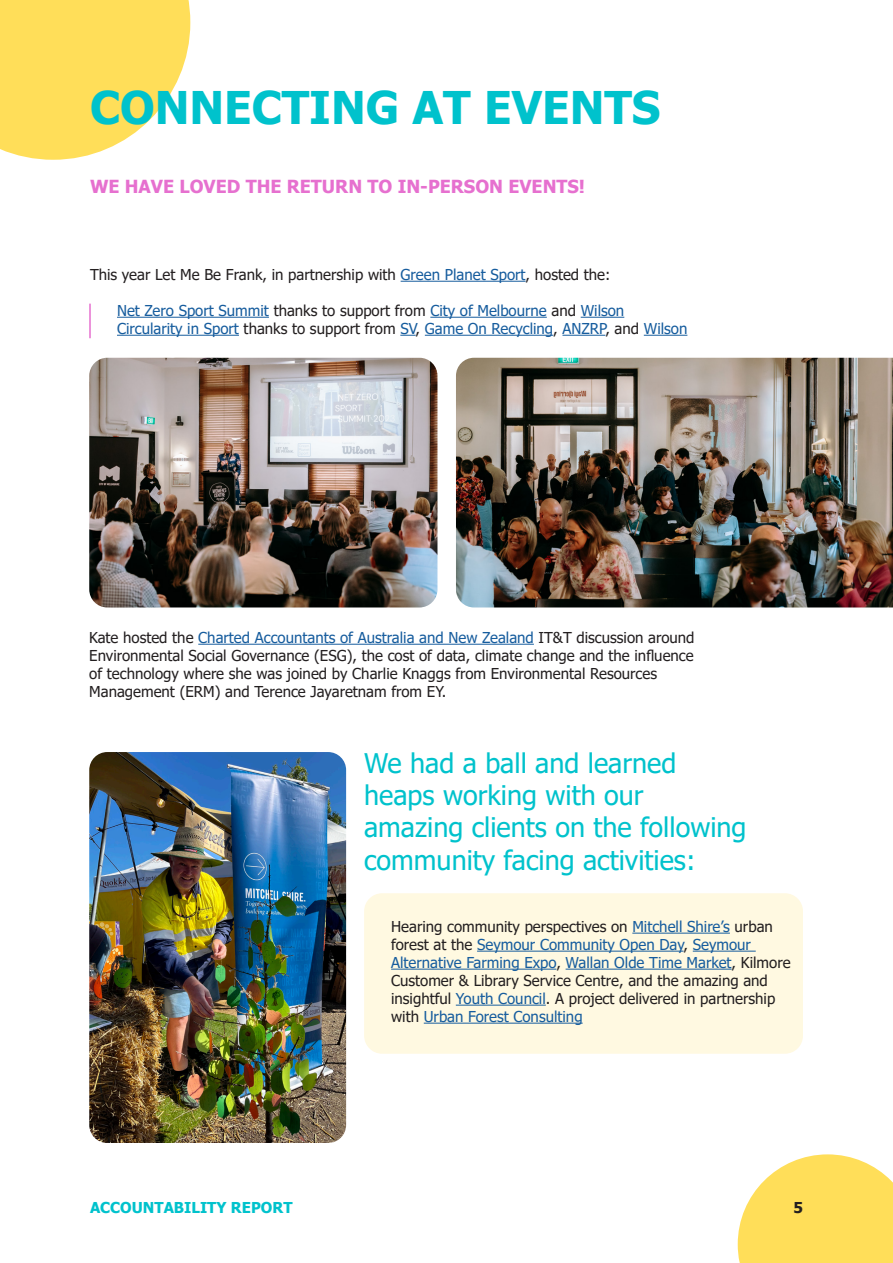
<style>
.page{position:relative;width:893px;height:1263px;background:#fff}
.page>*{position:absolute;margin:0;border:0;box-sizing:border-box;transform-origin:0 0}
.t1{font:700 45px "Tahoma";color:#00c2cc}
.t2{font:27px/32.4px "Tahoma";color:#00c2cc}
.Highlight_text{font:700 18px "Tahoma";color:#e670cf}
.Body_copy{font:15px/18px "Tahoma";color:#231f20}
.Body_copy-2{font:15px "Tahoma";color:#175d9e}
.t3{font:700 15px "Tahoma";color:#00c2cc}
.t4{font:700 15px "Tahoma";color:#231f20}
.s1{color:#175d9e}
.s2{color:#231f20}
</style>
<div class="page">
<svg style="left:738px;top:1154px;width:155px;height:109px;background:#ffe270"></svg>
<svg style="left:0;top:0;width:190px;height:160px;background:#ffe270"></svg>
<hr style="left:401px;top:281px;width:125px;height:1px;background:#175d9e">
<hr style="left:117px;top:317px;width:152px;height:1px;background:#175d9e">
<hr style="left:430px;top:317px;width:117px;height:1px;background:#175d9e">
<hr style="left:581px;top:317px;width:43px;height:1px;background:#175d9e">
<hr style="left:117px;top:335px;width:122px;height:1px;background:#175d9e">
<svg style="left:400px;top:335px;width:16px;height:1px"></svg>
<hr style="left:425px;top:335px;width:128px;height:1px;background:#175d9e">
<hr style="left:562px;top:335px;width:43px;height:1px;background:#175d9e">
<hr style="left:644px;top:335px;width:43px;height:1px;background:#175d9e">
<hr style="left:89px;top:304px;width:2px;height:34px;background:#e670cf">
<img style="left:89px;top:358px;width:348px;height:249px">
<img style="left:456px;top:358px;width:437px;height:249px">
<img style="left:89px;top:752px;width:257px;height:391px">
<div style="left:364px;top:893px;width:439px;height:161px;background:#fff9e1;border-radius:18px"></div>
<hr style="left:632px;top:933px;width:98px;height:1px;background:#175d9e">
<hr style="left:477px;top:951px;width:206px;height:1px;background:#175d9e">
<hr style="left:693px;top:951px;width:63px;height:1px;background:#175d9e">
<hr style="left:391px;top:969px;width:165px;height:1px;background:#175d9e">
<hr style="left:566px;top:969px;width:166px;height:1px;background:#175d9e">
<hr style="left:456px;top:1005px;width:90px;height:1px;background:#175d9e">
<hr style="left:424px;top:1023px;width:159px;height:1px;background:#175d9e">
<hr style="left:198px;top:644px;width:336px;height:1px;background:#175d9e">
<h1 class="t1" style="left:90px;top:76px;width:572px">CONNECTING AT EVENTS</h1>
<p class="Highlight_text" style="left:90px;top:174px;width:497px">WE HAVE LOVED THE RETURN TO IN-PERSON EVENTS!</p>
<p class="Body_copy" style="left:90px;top:266px;width:522px">This year Let Me Be Frank, in partnership with <span class="s1">Green Planet Sport</span>, hosted the:</p>
<p class="Body_copy-2" style="left:117px;top:300px;width:509px">Net Zero Sport Summit <span class="s2">thanks to support from</span> City of Melbourne <span class="s2">and</span> Wilson</p>
<p class="Body_copy-2" style="left:117px;top:318px;width:572px">Circularity in Sport <span class="s2">thanks to support from</span> SV<span class="s2">,</span> Game On Recycling<span class="s2">,</span> ANZRP<span class="s2">, and</span> Wilson</p>
<p class="Body_copy" style="left:89px;top:629px;width:607px">Kate hosted the <span class="s1">Charted Accountants of Australia and New Zealand</span> IT&amp;T discussion around Environmental Social Governance (ESG), the cost of data, climate change and the influence of technology where she was joined by Charlie Knaggs from Environmental Resources Management (ERM) and Terence Jayaretnam from EY.</p>
<h2 class="t2" style="left:364px;top:748px;width:384px">We had a ball and learned heaps working with our amazing clients on the following community facing activities:</h2>
<h2 class="Body_copy" style="left:391px;top:918px;width:401px">Hearing community perspectives on <span class="s1">Mitchell Shire’s</span> urban forest at the <span class="s1">Seymour Community Open Day</span>, <span class="s1">Seymour Alternative Farming Expo</span>, <span class="s1">Wallan Olde Time Market</span>, Kilmore Customer &amp; Library Service Centre, and the amazing and insightful <span class="s1">Youth Council</span>. A project delivered in partnership with <span class="s1">Urban Forest Consulting</span></h2>
<p class="t3" style="left:90px;top:1197px;width:204px">ACCOUNTABILITY REPORT</p>
<p class="t4" style="left:793px;top:1197px;width:11px">5</p>
</div>
